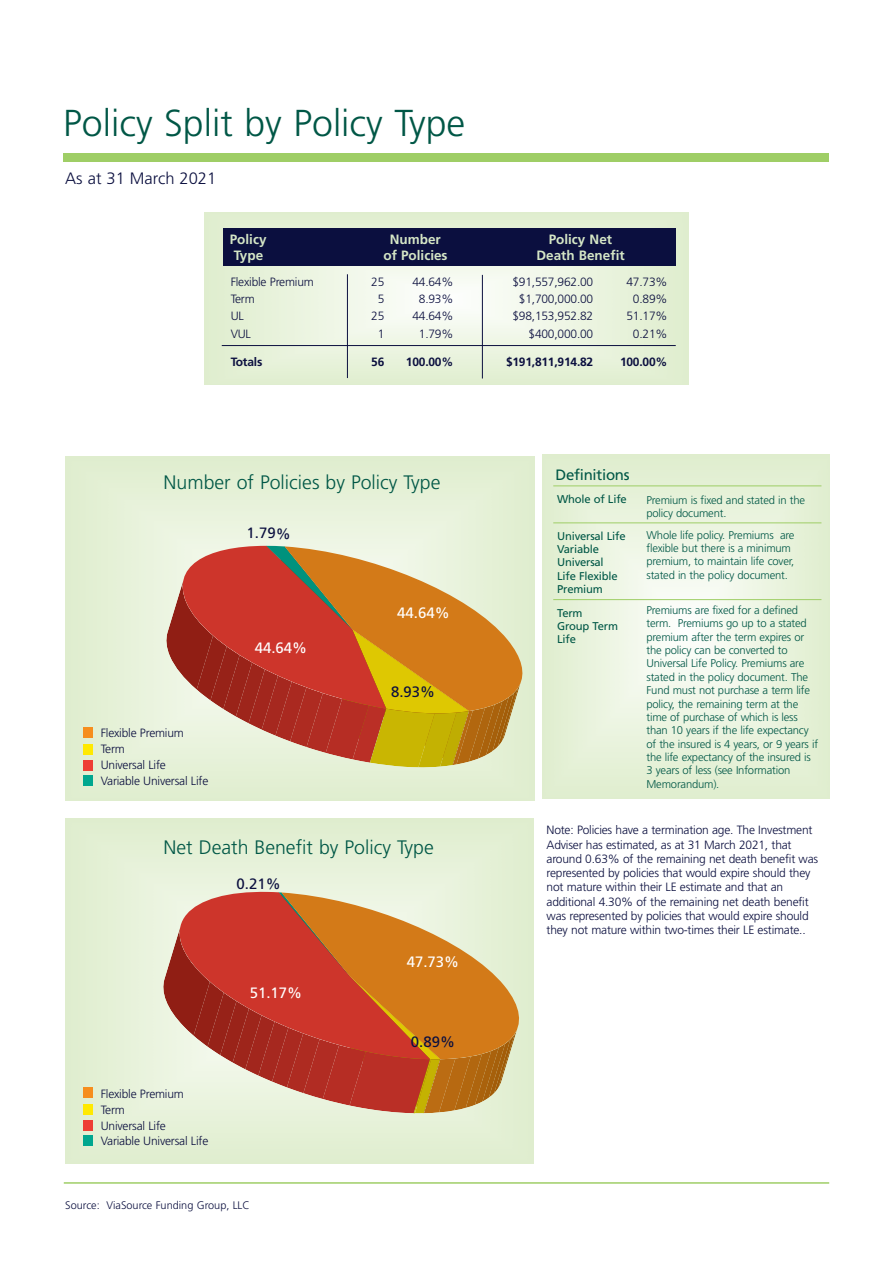
<style>
.page{position:relative;width:893px;height:1263px;background:#fff}
.page>*{position:absolute;margin:0;border:0;box-sizing:border-box;transform-origin:0 0}
.t1{font:300 37.5px "Frutiger";color:#005746}
.t2{font:300 19.5px "Frutiger";color:#005746}
.t3{font:300 16.5px "Frutiger";color:#0b0f3f}
.t4{font:15px "Frutiger";color:#fff}
.t5{font:15px "Frutiger";color:#0b0f3f}
.t6{font:15px "Frutiger";letter-spacing:-.015em;color:#005746}
.t7{font:700 13.5px "Frutiger";color:#d5e6c6}
.t8{font:300 12px/14.2px "Frutiger";letter-spacing:-.015em;color:#0b0f3f}
.t9{font:700 12px "Frutiger";letter-spacing:-.015em;color:#0b0f3f}
.t10{font:300 11.25px/13.4px "Frutiger";letter-spacing:-.015em;color:#005746}
.t11{font:11.25px/13.4px "Frutiger";letter-spacing:-.015em;color:#005746}
.t12{font:300 10.95px "Frutiger";color:#0b0f3f}
</style>
<div class="page">
<svg style="left:543px;top:455px;width:286px;height:344px;background:#e9f2dd"></svg>
<div style="left:64px;top:153px;width:765px;height:9px;background:#9fce66"></div>
<svg style="left:204px;top:213px;width:484px;height:172px;background:#e7f1dc"></svg>
<div style="left:66px;top:456px;width:469px;height:345px;background:#e4f0d5"></div>
<div style="left:66px;top:819px;width:468px;height:344px;background:#e4f0d5"></div>
<div style="left:223px;top:229px;width:453px;height:37px;background:#0b0f3f"></div>
<hr style="left:222px;top:345px;width:454px;height:1px;background:#0b0f3f">
<hr style="left:347px;top:274px;width:1px;height:104px;background:#0b0f3f">
<hr style="left:482px;top:275px;width:1px;height:103px;background:#0b0f3f">
<hr style="left:64px;top:1182px;width:765px;height:2px;background:#9fce66">
<svg style="left:165px;top:546px;width:358px;height:221px"></svg>
<div style="left:83px;top:744px;width:9px;height:10px;background:#ffe901"></div>
<div style="left:83px;top:727px;width:9px;height:10px;background:#f68e1e"></div>
<div style="left:83px;top:760px;width:9px;height:10px;background:#ee3e34"></div>
<div style="left:83px;top:775px;width:9px;height:10px;background:#00a78f"></div>
<svg style="left:156px;top:890px;width:274px;height:169px"></svg>
<svg style="left:160px;top:892px;width:360px;height:221px"></svg>
<div style="left:83px;top:1104px;width:9px;height:11px;background:#ffe901"></div>
<div style="left:83px;top:1088px;width:9px;height:10px;background:#f68e1e"></div>
<div style="left:83px;top:1121px;width:9px;height:10px;background:#ee3e34"></div>
<div style="left:83px;top:1136px;width:9px;height:10px;background:#00a78f"></div>
<hr style="left:553px;top:522px;width:268px;height:1px;background:#9fce66">
<hr style="left:553px;top:599px;width:268px;height:1px;background:#9fce66">
<hr style="left:553px;top:485px;width:268px;height:1px;background:#9fce66">
<p class="t1" style="left:63px;top:107px;width:404px">Policy Split by Policy Type</p>
<p class="t3" style="left:65px;top:172px;width:153px">As at 31 March 2021</p>
<p class="t7" style="left:230px;top:234px;width:38px">Policy</p>
<p class="t7" style="left:390px;top:234px;width:53px">Number</p>
<p class="t7" style="left:549px;top:234px;width:65px">Policy Net</p>
<p class="t7" style="left:234px;top:250px;width:31px">Type</p>
<p class="t7" style="left:383px;top:250px;width:66px">of Policies</p>
<p class="t7" style="left:536px;top:250px;width:90px">Death Benefit</p>
<p class="t8" style="left:231px;top:275px;width:85px">Flexible Premium</p>
<p class="t8" style="left:371px;top:275px;width:15px">25</p>
<p class="t8" style="left:412px;top:275px;width:43px">44.64%</p>
<p class="t8" style="left:512px;top:275px;width:82px">$91,557,962.00</p>
<p class="t8" style="left:626px;top:275px;width:43px">47.73%</p>
<p class="t8" style="left:231px;top:293px;width:26px">Term</p>
<p class="t8" style="left:378px;top:293px;width:8px">5</p>
<p class="t8" style="left:419px;top:293px;width:36px">8.93%</p>
<p class="t8" style="left:519px;top:293px;width:76px">$1,700,000.00</p>
<p class="t8" style="left:633px;top:293px;width:36px">0.89%</p>
<p class="t8" style="left:231px;top:310px;width:15px">UL</p>
<p class="t8" style="left:371px;top:310px;width:15px">25</p>
<p class="t8" style="left:412px;top:310px;width:43px">44.64%</p>
<p class="t8" style="left:512px;top:310px;width:82px">$98,153,952.82</p>
<p class="t8" style="left:626px;top:310px;width:43px">51.17%</p>
<p class="t8" style="left:231px;top:327px;width:22px">VUL</p>
<p class="t8" style="left:378px;top:327px;width:8px">1</p>
<p class="t8" style="left:419px;top:327px;width:36px">1.79%</p>
<p class="t8" style="left:529px;top:327px;width:66px">$400,000.00</p>
<p class="t8" style="left:633px;top:327px;width:36px">0.21%</p>
<p class="t9" style="left:231px;top:357px;width:33px">Totals</p>
<p class="t9" style="left:371px;top:357px;width:15px">56</p>
<p class="t9" style="left:406px;top:357px;width:49px">100.00%</p>
<p class="t9" style="left:506px;top:357px;width:89px">$191,811,914.82</p>
<p class="t9" style="left:620px;top:357px;width:49px">100.00%</p>
<p class="t2" style="left:164px;top:474px;width:278px">Number of Policies by Policy Type</p>
<p class="t5" style="left:247px;top:527px;width:46px">1.79%</p>
<p class="t8" style="left:101px;top:727px;width:85px">Flexible Premium</p>
<p class="t8" style="left:101px;top:742px;width:26px">Term</p>
<p class="t8" style="left:101px;top:758px;width:67px">Universal Life</p>
<p class="t8" style="left:101px;top:774px;width:109px">Variable Universal Life</p>
<p class="t4" style="left:255px;top:642px;width:54px">44.64%</p>
<p class="t4" style="left:397px;top:606px;width:54px">44.64%</p>
<p class="t5" style="left:391px;top:686px;width:46px;rotate:-1deg">8.93%</p>
<p class="t2" style="left:163px;top:839px;width:272px">Net Death Benefit by Policy Type</p>
<p class="t5" style="left:237px;top:877px;width:46px">0.21%</p>
<p class="t8" style="left:101px;top:1087px;width:85px">Flexible Premium</p>
<p class="t8" style="left:101px;top:1103px;width:26px">Term</p>
<p class="t8" style="left:101px;top:1119px;width:67px">Universal Life</p>
<p class="t8" style="left:101px;top:1135px;width:109px">Variable Universal Life</p>
<p class="t4" style="left:250px;top:987px;width:54px">51.17%</p>
<p class="t12" style="left:65px;top:1201px;width:186px">Source: ViaSource Funding Group, LLC</p>
<p class="t4" style="left:407px;top:955px;width:54px">47.73%</p>
<p class="t5" style="left:411px;top:1035px;width:46px">0.89%</p>
<p class="t6" style="left:556px;top:469px;width:76px">Definitions</p>
<p class="t11" style="left:557px;top:493px;width:71px">Whole of Life</p>
<p class="t10" style="left:646px;top:494px;width:160px">Premium is fixed and stated in the policy document.</p>
<p class="t10" style="left:646px;top:529px;width:150px">Whole life policy. Premiums are flexible but there is a minimum premium, to maintain life cover, stated in the policy document.</p>
<p class="t10" style="left:646px;top:604px;width:173px">Premiums are fixed for a defined term. Premiums go up to a stated premium after the term expires or the policy can be converted to<br>Universal Life Policy. Premiums are stated in the policy document. The<br>Fund must not purchase a term life policy, the remaining term at the time of purchase of which is less than 10 years if the life expectancy of the insured is 4 years, or 9 years if the life expectancy of the insured is<br>3 years of less (see Information<br>Memorandum).</p>
<p class="t8" style="left:547px;top:824px;width:273px">Note: Policies have a termination age. The Investment Adviser has estimated, as at 31 March 2021, that around 0.63% of the remaining net death benefit was represented by policies that would expire should they not mature within their LE estimate and that an additional 4.30% of the remaining net death benefit was represented by policies that would expire should they not mature within two-times their LE estimate..</p>
<p class="t11" style="left:557px;top:530px;width:70px">Universal Life<br>Variable<br>Universal<br>Life Flexible<br>Premium</p>
<p class="t11" style="left:557px;top:607px;width:62px">Term<br>Group Term<br>Life</p>
</div>
